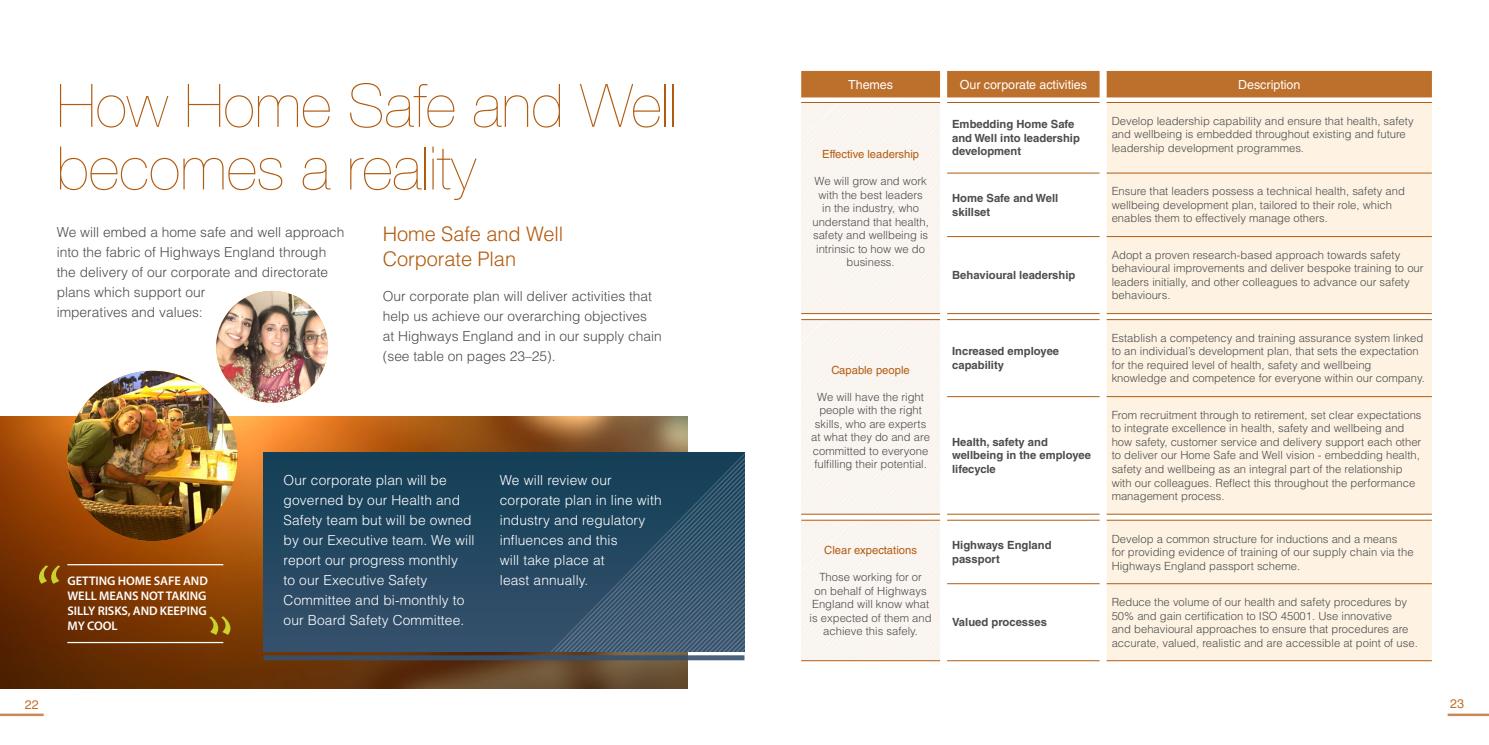
<style>
.page{position:relative;width:1489px;height:745px;background:#fff}
.page>*{position:absolute;margin:0;border:0;box-sizing:border-box;transform-origin:0 0}
.t1{font:200 60px/62.5px "Helvetica Neue";color:#b15b10}
.t2{font:300 20px/25px "Helvetica LT Std";letter-spacing:-.005em;color:#b15b10}
.t3{font:300 13.75px/20px "Helvetica LT Std";letter-spacing:.01em;color:#fff}
.t4{font:300 13.75px/20px "Helvetica LT Std";color:#4b4c4d}
.t5{font:600 12.5px/15px "Myriad Pro";letter-spacing:-.005em;color:#fff;text-align:justify}
.t6{font:12.5px "Helvetica LT Std";letter-spacing:-.005em;color:#fff}
.t7{font:12.5px "Helvetica LT Std";color:#bd6f2c}
.t8{font:300 11.25px/13.5px "Helvetica LT Std";color:#4b4c4d}
.t9{font:700 11.25px/13.5px "Helvetica LT Std";color:#4b4c4d}
.t10{font:11.25px "Helvetica LT Std";color:#b15b10}
</style>
<div class="page">
<img style="left:0;top:416px;width:687px;height:271px">
<svg style="left:263px;top:452px;width:481px;height:199px;background:#274a63"></svg>
<svg style="left:263px;top:655px;width:481px;height:5px;background:#3f5163"></svg>
<img style="left:216px;top:291px;width:112px;height:111px;border-radius:56px">
<img style="left:67px;top:370px;width:170px;height:170px;border-radius:85px">
<hr style="left:0;top:713px;width:44px;height:2px;background:#cb8a55">
<hr style="left:1447px;top:713px;width:41px;height:2px;background:#cb8a55">
<div style="left:801px;top:71px;width:630px;height:27px;background:#bd6f2c"></div>
<svg style="left:801px;top:102px;width:299px;height:558px"></svg>
<div style="left:1106px;top:103px;width:325px;height:557px;background:#fef3e3"></div>
<hr style="left:801px;top:102px;width:139px;height:1px;background:#b15b10">
<hr style="left:801px;top:313px;width:139px;height:1px;background:#b15b10">
<hr style="left:947px;top:313px;width:152px;height:1px;background:#b15b10">
<hr style="left:1106px;top:313px;width:325px;height:1px;background:#b15b10">
<hr style="left:801px;top:319px;width:139px;height:1px;background:#b15b10">
<hr style="left:801px;top:519px;width:139px;height:1px;background:#b15b10">
<hr style="left:801px;top:660px;width:139px;height:1px;background:#b15b10">
<hr style="left:947px;top:660px;width:152px;height:1px;background:#b15b10">
<hr style="left:1106px;top:660px;width:325px;height:1px;background:#b15b10">
<hr style="left:801px;top:513px;width:139px;height:1px;background:#b15b10">
<hr style="left:947px;top:513px;width:152px;height:1px;background:#b15b10">
<hr style="left:1106px;top:513px;width:325px;height:1px;background:#b15b10">
<hr style="left:947px;top:396px;width:152px;height:1px;background:#b15b10">
<hr style="left:1106px;top:173px;width:325px;height:1px;background:#b15b10">
<hr style="left:1106px;top:236px;width:325px;height:1px;background:#b15b10">
<hr style="left:1106px;top:396px;width:325px;height:1px;background:#b15b10">
<hr style="left:947px;top:102px;width:152px;height:1px;background:#b15b10">
<hr style="left:947px;top:173px;width:152px;height:1px;background:#b15b10">
<hr style="left:947px;top:236px;width:152px;height:1px;background:#b15b10">
<hr style="left:1106px;top:102px;width:325px;height:1px;background:#b15b10">
<hr style="left:947px;top:319px;width:152px;height:1px;background:#b15b10">
<hr style="left:1106px;top:319px;width:325px;height:1px;background:#b15b10">
<hr style="left:947px;top:519px;width:152px;height:1px;background:#b15b10">
<hr style="left:947px;top:583px;width:152px;height:1px;background:#b15b10">
<hr style="left:1106px;top:519px;width:325px;height:1px;background:#b15b10">
<hr style="left:1106px;top:583px;width:325px;height:1px;background:#b15b10">
<svg style="left:39px;top:565px;width:21px;height:18px"></svg>
<svg style="left:209px;top:616px;width:21px;height:18px"></svg>
<hr style="left:67px;top:641px;width:156px;height:1px;background:#fff">
<hr style="left:67px;top:563px;width:156px;height:2px;background:#fff">
<h1 class="t1" style="left:57px;top:72px;width:622px">How Home Safe and Well becomes a reality</h1>
<p class="t4" style="left:57px;top:222px;width:289px">We will embed a home safe and well approach into the fabric of Highways England through the delivery of our corporate and directorate plans which support our<br>imperatives and values:</p>
<h2 class="t2" style="left:383px;top:221px;width:182px">Home Safe and Well<br>Corporate Plan</h2>
<p class="t4" style="left:383px;top:285px;width:280px">Our corporate plan will deliver activities that help us achieve our overarching objectives at Highways England and in our supply chain (see table on pages 23–25).</p>
<p class="t3" style="left:283px;top:470px;width:192px">Our corporate plan will be governed by our Health and<br>Safety team but will be owned by our Executive team. We will report our progress monthly<br>to our Executive Safety<br>Committee and bi-monthly to our Board Safety Committee.</p>
<p class="t3" style="left:500px;top:470px;width:163px">We will review our corporate plan in line with industry and regulatory influences and this<br>will take place at</p>
<p class="t5" style="left:67px;top:573px;width:142px">GETTING HOME SAFE AND</p>
<p class="t3" style="left:500px;top:570px;width:90px">least annually.</p>
<p class="t5" style="left:67px;top:588px;width:141px">WELL MEANS NOT TAKING SILLY RISKS, AND KEEPING MY COOL</p>
<p class="t6" style="left:848px;top:77px;width:46px">Themes</p>
<p class="t6" style="left:959px;top:77px;width:129px">Our corporate activities</p>
<p class="t6" style="left:1238px;top:77px;width:64px">Description</p>
<p class="t10" style="left:822px;top:147px;width:98px">Effective leadership</p>
<p class="t8" style="left:812px;top:174px;width:118px;text-align:center">We will grow and work with the best leaders<br>in the industry, who understand that health, safety and wellbeing is intrinsic to how we do business.</p>
<p class="t10" style="left:831px;top:363px;width:80px">Capable people</p>
<p class="t8" style="left:811px;top:389px;width:120px;text-align:center">We will have the right people with the right skills, who are experts at what they do and are committed to everyone fulfilling their potential.</p>
<p class="t10" style="left:824px;top:543px;width:94px">Clear expectations</p>
<p class="t8" style="left:809px;top:569px;width:123px;text-align:center">Those working for or<br>on behalf of Highways<br>England will know what is expected of them and achieve this safely.</p>
<p class="t9" style="left:952px;top:117px;width:129px">Embedding Home Safe and Well into leadership development</p>
<p class="t8" style="left:1111px;top:114px;width:303px">Develop leadership capability and ensure that health, safety and wellbeing is embedded throughout existing and future leadership development programmes.</p>
<p class="t9" style="left:952px;top:191px;width:108px">Home Safe and Well skillset</p>
<p class="t8" style="left:1111px;top:184px;width:295px">Ensure that leaders possess a technical health, safety and wellbeing development plan, tailored to their role, which enables them to effectively manage others.</p>
<p class="t9" style="left:952px;top:268px;width:125px">Behavioural leadership</p>
<p class="t9" style="left:952px;top:344px;width:108px">Increased employee capability</p>
<p class="t9" style="left:952px;top:435px;width:140px">Health, safety and wellbeing in the employee lifecycle</p>
<p class="t8" style="left:1111px;top:248px;width:313px">Adopt a proven research-based approach towards safety behavioural improvements and deliver bespoke training to our leaders initially, and other colleagues to advance our safety behaviours.</p>
<p class="t8" style="left:1111px;top:331px;width:315px">Establish a competency and training assurance system linked to an individual’s development plan, that sets the expectation for the required level of health, safety and wellbeing knowledge and competence for everyone within our company.</p>
<p class="t8" style="left:1111px;top:408px;width:311px">From recruitment through to retirement, set clear expectations to integrate excellence in health, safety and wellbeing and how safety, customer service and delivery support each other to deliver our Home Safe and Well vision - embedding health, safety and wellbeing as an integral part of the relationship with our colleagues. Reflect this throughout the performance management process.</p>
<p class="t9" style="left:952px;top:538px;width:101px">Highways England passport</p>
<p class="t8" style="left:1111px;top:531px;width:303px">Develop a common structure for inductions and a means<br>for providing evidence of training of our supply chain via the<br>Highways England passport scheme.</p>
<p class="t9" style="left:952px;top:615px;width:96px">Valued processes</p>
<p class="t8" style="left:1111px;top:594px;width:307px">Reduce the volume of our health and safety procedures by 50% and gain certification to ISO 45001. Use innovative<br>and behavioural approaches to ensure that procedures are accurate, valued, realistic and are accessible at point of use.</p>
<p class="t7" style="left:25px;top:697px;width:15px">22</p>
<p class="t7" style="left:1449px;top:695px;width:15px">23</p>
</div>
